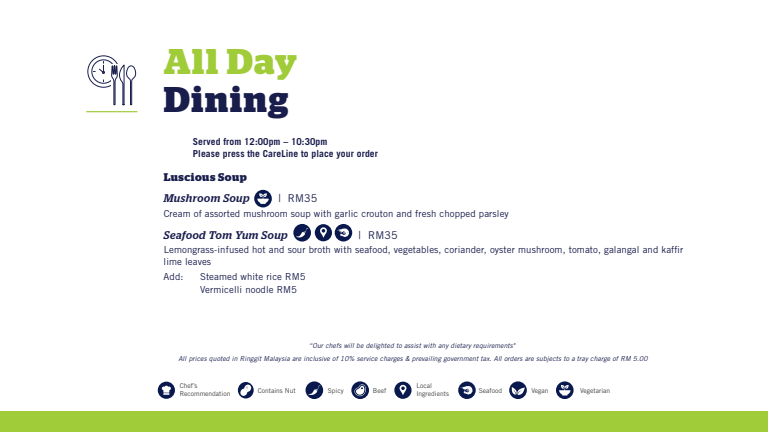
<style>
.page{position:relative;width:768px;height:432px;background:#fff}
.page>*{position:absolute;margin:0;border:0;box-sizing:border-box;transform-origin:0 0}
.t1{font:700 35.6px "Stag";color:#a1cc3a}
.t2{font:700 35.6px "Stag";letter-spacing:.05em;color:#191d4c}
.t3{font:italic 500 11.2px "Stag";letter-spacing:.05em;color:#191d4c}
.t4{font:700 11.2px "Stag";letter-spacing:.045em;color:#191d4c}
.t5{font:10.8px "Trade Gothic";letter-spacing:.01em;color:#191d4c}
.t6{font:9.6px/11.2px "Trade Gothic";letter-spacing:.01em;color:#191d4c}
.t7{font:700 9.6px/12px "Trade Gothic LT Std";letter-spacing:.01em;color:#191d4c}
.t8{font:italic 6.8px/12.8px "Trade Gothic LT Std";letter-spacing:.01em;color:#191d4c;text-align:center}
.t9{font:6.8px/8px "Trade Gothic LT Std";color:#414042}
.s1{font-size:11.2px}
</style>
<div class="page">
<hr style="left:86px;top:111px;width:51px;height:1px;background:#a1cc3a">
<svg style="left:87px;top:55px;width:49px;height:58px"></svg>
<svg style="left:394px;top:382px;width:18px;height:17px"></svg>
<svg style="left:458px;top:381px;width:18px;height:18px"></svg>
<svg style="left:351px;top:381px;width:18px;height:18px"></svg>
<svg style="left:509px;top:381px;width:18px;height:18px"></svg>
<svg style="left:556px;top:381px;width:18px;height:18px"></svg>
<svg style="left:305px;top:381px;width:18px;height:18px"></svg>
<svg style="left:238px;top:382px;width:16px;height:17px"></svg>
<svg style="left:158px;top:382px;width:17px;height:17px"></svg>
<div style="left:0;top:412px;width:768px;height:20px;background:#a1cc3a"></div>
<svg style="left:254px;top:190px;width:18px;height:17px"></svg>
<svg style="left:293px;top:224px;width:59px;height:18px"></svg>
<h1 class="t1" style="left:164px;top:41px;width:135px">All Day</h1>
<h1 class="t2" style="left:164px;top:78px;width:126px">Dining</h1>
<p class="t7" style="left:193px;top:135px;width:187px">Served from 12:00pm – 10:30pm<br>Please press the CareLine to place your order</p>
<p class="t4" style="left:164px;top:170px;width:85px">Luscious Soup</p>
<p class="t3" style="left:164px;top:192px;width:87px">Mushroom Soup</p>
<p class="t5" style="left:278px;top:192px;width:41px"><span class="s1">|</span> RM35</p>
<p class="t6" style="left:164px;top:208px;width:347px">Cream of assorted mushroom soup with garlic crouton and fresh chopped parsley</p>
<p class="t3" style="left:164px;top:228px;width:126px">Seafood Tom Yum Soup</p>
<p class="t5" style="left:359px;top:229px;width:41px"><span class="s1">|</span> RM35</p>
<p class="t6" style="left:164px;top:244px;width:521px">Lemongrass-infused hot and sour broth with seafood, vegetables, coriander, oyster mushroom, tomato, galangal and kaffir lime leaves</p>
<p class="t6" style="left:164px;top:271px;width:21px">Add:</p>
<p class="t6" style="left:200px;top:270px;width:107px;line-height:13.2px">Steamed white rice RM5<br>Vermicelli noodle RM5</p>
<p class="t8" style="left:178px;top:339px;width:471px">“Our chefs will be delighted to assist with any dietary requirements"<br>All prices quoted in Ringgit Malaysia are inclusive of 10% service charges &amp; prevailing government tax. All orders are subjects to a tray charge of RM 5.00</p>
<p class="t9" style="left:180px;top:382px;width:52px">Chef’s<br>Recommendation</p>
<p class="t9" style="left:416px;top:382px;width:34px">Local<br>Ingredients</p>
<p class="t9" style="left:258px;top:387px;width:39px">Contains Nut</p>
<p class="t9" style="left:328px;top:387px;width:17px">Spicy</p>
<p class="t9" style="left:373px;top:387px;width:15px">Beef</p>
<p class="t9" style="left:479px;top:387px;width:25px">Seafood</p>
<p class="t9" style="left:531px;top:387px;width:19px">Vegan</p>
<p class="t9" style="left:580px;top:387px;width:32px">Vegetarian</p>
</div>
